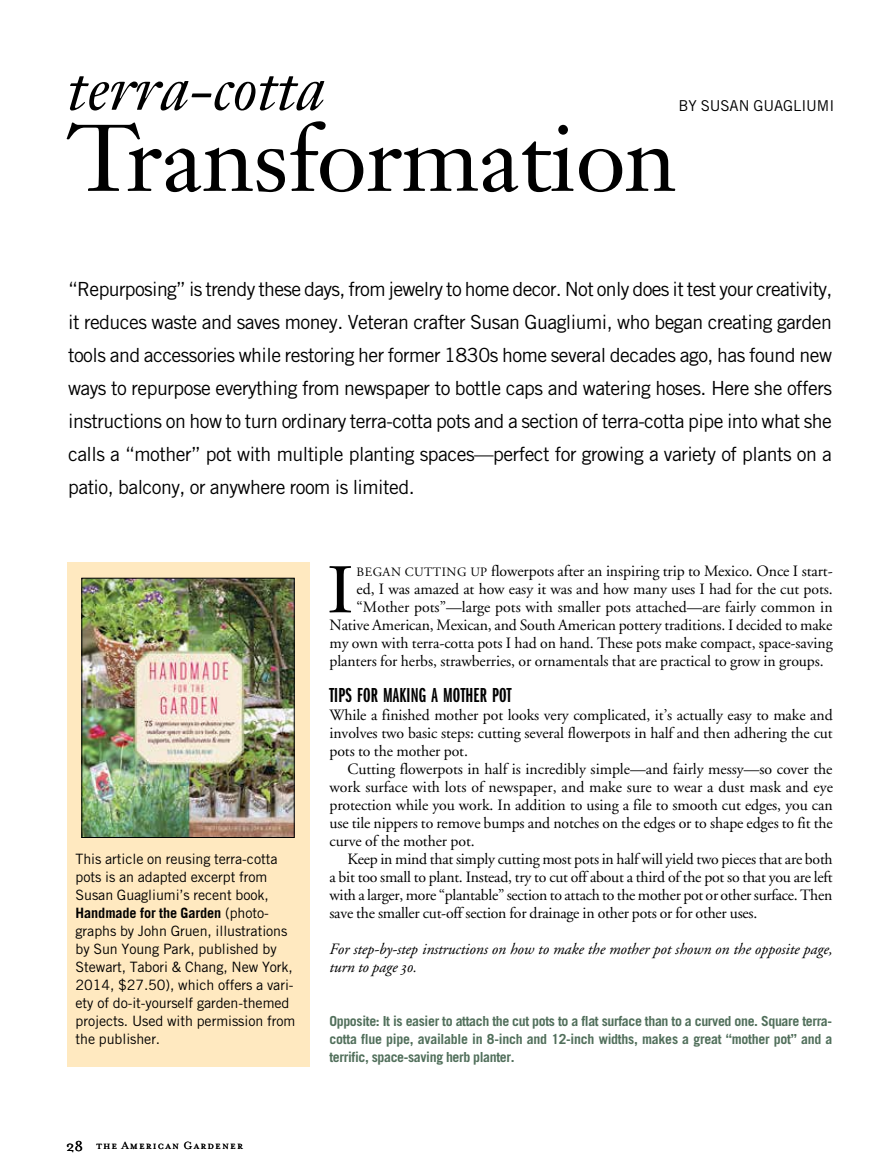
<style>
.page{position:relative;width:891px;height:1175px;background:#fff}
.page>*{position:absolute;margin:0;border:0;box-sizing:border-box;transform-origin:0 0}
.t1{font:93px "Janson Text";letter-spacing:-.005em;color:#000}
.t2{font:69.6px "Adobe Garamond Regular Os F";color:#000;scale:1.19 1}
.t3{font:italic 63px "Janson Text";letter-spacing:-.005em;color:#000}
.t4{font:21px "Franklin Gothic Demi X Comp";letter-spacing:.01em;color:#000}
.t5{font:19.5px/33px "Trade Gothic";letter-spacing:-.025em;color:#000;text-align:justify}
.t6{font:15.75px/18px "Adobe Garamond Regular Os F";letter-spacing:-.005em;color:#000;text-align:justify}
.t7{font:15.75px/18px "Adobe Garamond Italic Os F";letter-spacing:-.005em;color:#000}
.t8{font:15px "Trade Gothic";letter-spacing:-.005em;color:#000}
.t9{font:14.25px/18px "Trade Gothic";letter-spacing:-.005em;color:#000}
.t10{font:700 13.8px/18px "Trade Gothic";letter-spacing:-.025em;color:#516f5b;text-align:justify}
.t11{font:12px "Mrs Eaves Small Caps";letter-spacing:.09em;color:#000}
.s1{font-weight:700}
.s2{font-family:"Mrs Eaves Roman";font-size:16.5px}
.s3{font-size:12.75px}
</style>
<div class="page">
<div style="left:67px;top:562px;width:243px;height:504px;background:#ffe9c0"></div>
<img style="left:84px;top:580px;width:208px;height:255px">
<h3 class="t3" style="left:67px;top:49px;width:260px">terra-cotta</h3>
<h1 class="t1" style="left:67px;top:99px;width:611px">Transformation</h1>
<p class="t8" style="left:679px;top:96px;width:157px">BY SUSAN GUAGLIUMI</p>
<p class="t5" style="left:68px;top:272px;width:766px">“Repurposing” is trendy these days, from jewelry to home decor. Not only does it test your creativity, it reduces waste and saves money. Veteran crafter Susan Guagliumi, who began creating garden tools and accessories while restoring her former 1830s home several decades ago, has found new ways to repurpose everything from newspaper to bottle caps and watering hoses. Here she offers instructions on how to turn ordinary terra-cotta pots and a section of terra-cotta pipe into what she calls a “mother” pot with multiple planting spaces—perfect for growing a variety of plants on a patio, balcony, or anywhere room is limited.</p>
<p class="t9" style="left:76px;top:850px;width:221px">This article on reusing terra-cotta pots is an adapted excerpt from<br>Susan Guagliumi’s recent book,<br><span class="s1">Handmade for the Garden</span> (photo&shy;graphs by John Gruen, illustrations by Sun Young Park, published by<br>Stewart, Tabori &amp; Chang, New York,<br>2014, $27.50), which offers a vari&shy;ety of do-it-yourself garden-themed projects. Used with permission from the publisher.</p>
<p class="t11" style="left:66px;top:1139px;width:178px"><span class="s2">28</span> the American Gardener</p>
<h2 class="t2" style="left:326px;top:553px;width:25px">I</h2>
<p class="t6" style="left:357px;top:562px;width:478px"><span class="s3">BEGAN CUTTING UP</span> flowerpots after an inspiring trip to Mexico. Once I start-</p>
<p class="t6" style="left:357px;top:580px;width:478px">ed, I was amazed at how easy it was and how many uses I had for the cut pots.</p>
<p class="t6" style="left:357px;top:598px;width:477px">“Mother pots”—large pots with smaller pots attached—are fairly common in</p>
<p class="t6" style="left:329px;top:616px;width:504px">Native American, Mexican, and South American pottery traditions. I decided to make</p>
<p class="t6" style="left:329px;top:634px;width:505px">my own with terra-cotta pots I had on hand. These pots make compact, space-saving</p>
<p class="t6" style="left:329px;top:652px;width:496px">planters for herbs, strawberries, or ornamentals that are practical to grow in groups.</p>
<h3 class="t4" style="left:329px;top:684px;width:184px">TIPS FOR MAKING A MOTHER POT</h3>
<p class="t6" style="left:329px;top:706px;width:505px">While a finished mother pot looks very complicated, it’s actually easy to make and involves two basic steps: cutting several flowerpots in half and then adhering the cut pots to the mother pot.</p>
<p class="t6" style="left:329px;top:760px;width:505px;text-indent:18px">Cutting flowerpots in half is incredibly simple—and fairly messy—so cover the work surface with lots of newspaper, and make sure to wear a dust mask and eye protection while you work. In addition to using a file to smooth cut edges, you can use tile nippers to remove bumps and notches on the edges or to shape edges to fit the curve of the mother pot.</p>
<p class="t6" style="left:329px;top:850px;width:505px;text-indent:18px">Keep in mind that simply cutting most pots in half will yield two pieces that are both a bit too small to plant. Instead, try to cut off about a third of the pot so that you are left with a larger, more “plantable” section to attach to the mother pot or other surface. Then save the smaller cut-off section for drainage in other pots or for other uses.</p>
<p class="t7" style="left:329px;top:941px;width:505px">For step-by-step instructions on how to make the mother pot shown on the opposite page, turn to page 30.</p>
<p class="t10" style="left:329px;top:1012px;width:505px">Opposite: It is easier to attach the cut pots to a flat surface than to a curved one. Square terra&shy;cotta flue pipe, available in 8-inch and 12-inch widths, makes a great “mother pot” and a terrific, space-saving herb planter.</p>
</div>
